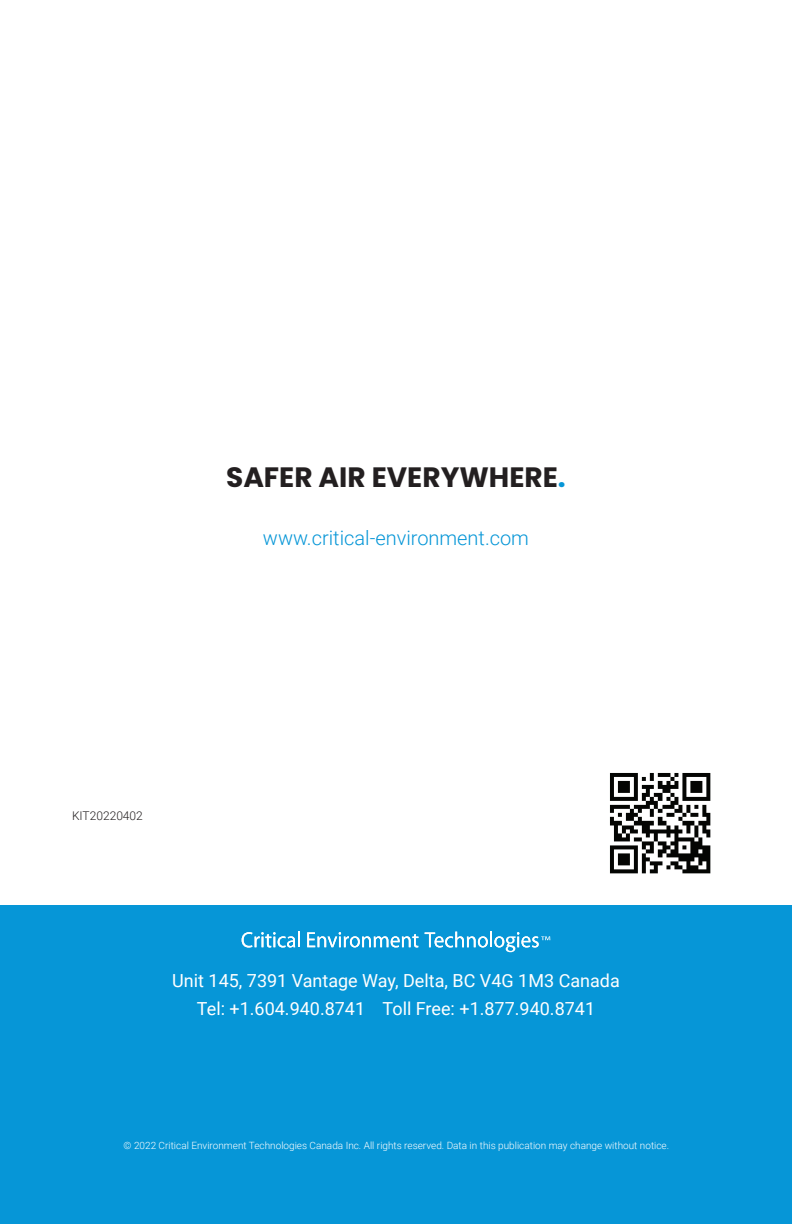
<style>
.page{position:relative;width:792px;height:1224px;background:#fff}
.page>*{position:absolute;margin:0;border:0;box-sizing:border-box;transform-origin:0 0}
.t1{font:700 28px "Poppins";color:#231f20}
.t2{font:300 20px "Roboto";color:#0696d7}
.t3{font:18px/28px "Roboto";color:#fff;text-align:center}
.t4{font:300 12px "Roboto";color:#231f20}
.t5{font:300 10px "Roboto";color:#fff}
.s1{color:#0696d7}
</style>
<div class="page">
<img style="left:610px;top:773px;width:101px;height:101px">
<div style="left:0;top:905px;width:792px;height:319px;background:#0696d7"></div>
<svg style="left:242px;top:932px;width:58px;height:16px"></svg>
<svg style="left:307px;top:932px;width:111px;height:15px"></svg>
<svg style="left:425px;top:932px;width:125px;height:20px"></svg>
<h1 class="t1" style="left:226px;top:461px;width:341px">SAFER AIR EVERYWHERE<span class="s1">.</span></h1>
<h2 class="t2" style="left:263px;top:524px;width:268px">www.critical-environment.com</h2>
<p class="t4" style="left:72px;top:807px;width:72px">KIT20220402</p>
<h3 class="t3" style="left:172px;top:966px;width:449px">Unit 145, 7391 Vantage Way, Delta, BC V4G 1M3 Canada<br>Tel: +1.604.940.8741 Toll Free: +1.877.940.8741</h3>
<p class="t5" style="left:124px;top:1138px;width:547px">© 2022 Critical Environment Technologies Canada Inc. All rights reserved. Data in this publication may change without notice.</p>
</div>
